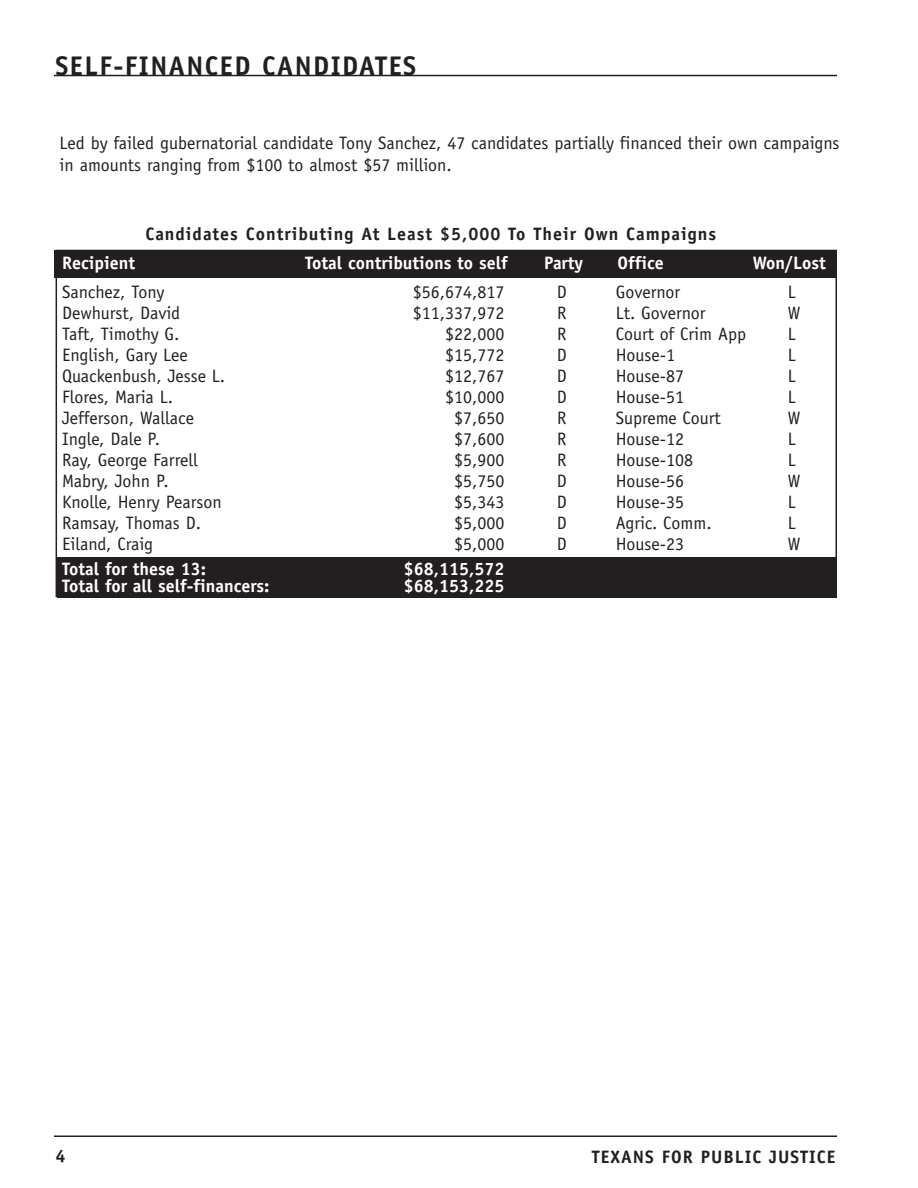
<style>
.page{position:relative;width:918px;height:1188px;background:#fff}
.page>*{position:absolute;margin:0;border:0;box-sizing:border-box;transform-origin:0 0}
.t1{font:700 27px "Officina Sans";letter-spacing:.055em;color:#231f20}
.t2{font:18px/21.6px "Officina Sans";color:#231f20}
.t3{font:700 18px "Officina Sans";color:#fff}
.t4{font:700 18px "Officina Sans";letter-spacing:.055em;color:#231f20}
</style>
<div class="page">
<hr style="left:54px;top:1136px;width:783px;height:1px;background:#231f20">
<hr style="left:54px;top:75px;width:783px;height:1px;background:#231f20">
<div style="left:57px;top:557px;width:780px;height:41px;background:#231f20"></div>
<div style="left:54px;top:250px;width:783px;height:28px;background:#231f20"></div>
<h1 class="t1" style="left:56px;top:55px;width:362px">SELF-FINANCED CANDIDATES</h1>
<p class="t2" style="left:60px;top:134px;width:782px">Led by failed gubernatorial candidate Tony Sanchez, 47 candidates partially financed their own campaigns in amounts ranging from $100 to almost $57 million.</p>
<p class="t4" style="left:145px;top:227px;width:572px">Candidates Contributing At Least $5,000 To Their Own Campaigns</p>
<p class="t3" style="left:62px;top:256px;width:74px">Recipient</p>
<p class="t3" style="left:305px;top:256px;width:204px">Total contributions to self</p>
<p class="t3" style="left:544px;top:256px;width:40px">Party</p>
<p class="t3" style="left:617px;top:256px;width:48px">Office</p>
<p class="t3" style="left:753px;top:256px;width:74px">Won/Lost</p>
<p class="t2" style="left:62px;top:283px;width:104px">Sanchez, Tony</p>
<p class="t2" style="left:413px;top:283px;width:93px">$56,674,817</p>
<p class="t2" style="left:557px;top:283px;width:12px">D</p>
<p class="t2" style="left:616px;top:283px;width:66px">Governor</p>
<p class="t2" style="left:788px;top:283px;width:9px">L</p>
<p class="t2" style="left:62px;top:304px;width:119px">Dewhurst, David</p>
<p class="t2" style="left:413px;top:304px;width:93px">$11,337,972</p>
<p class="t2" style="left:557px;top:304px;width:11px">R</p>
<p class="t2" style="left:616px;top:304px;width:91px">Lt. Governor</p>
<p class="t2" style="left:788px;top:304px;width:14px">W</p>
<p class="t2" style="left:62px;top:325px;width:119px">Taft, Timothy G.</p>
<p class="t2" style="left:445px;top:325px;width:61px">$22,000</p>
<p class="t2" style="left:557px;top:325px;width:11px">R</p>
<p class="t2" style="left:616px;top:325px;width:132px">Court of Crim App</p>
<p class="t2" style="left:788px;top:325px;width:9px">L</p>
<p class="t2" style="left:62px;top:346px;width:127px">English, Gary Lee</p>
<p class="t2" style="left:445px;top:346px;width:61px">$15,772</p>
<p class="t2" style="left:557px;top:346px;width:12px">D</p>
<p class="t2" style="left:616px;top:346px;width:61px">House-1</p>
<p class="t2" style="left:788px;top:346px;width:9px">L</p>
<p class="t2" style="left:62px;top:367px;width:165px">Quackenbush, Jesse L.</p>
<p class="t2" style="left:445px;top:367px;width:61px">$12,767</p>
<p class="t2" style="left:557px;top:367px;width:12px">D</p>
<p class="t2" style="left:616px;top:367px;width:70px">House-87</p>
<p class="t2" style="left:788px;top:367px;width:9px">L</p>
<p class="t2" style="left:62px;top:388px;width:112px">Flores, Maria L.</p>
<p class="t2" style="left:445px;top:388px;width:61px">$10,000</p>
<p class="t2" style="left:557px;top:388px;width:12px">D</p>
<p class="t2" style="left:616px;top:388px;width:70px">House-51</p>
<p class="t2" style="left:788px;top:388px;width:9px">L</p>
<p class="t2" style="left:62px;top:409px;width:133px">Jefferson, Wallace</p>
<p class="t2" style="left:454px;top:409px;width:52px">$7,650</p>
<p class="t2" style="left:557px;top:409px;width:11px">R</p>
<p class="t2" style="left:616px;top:409px;width:107px">Supreme Court</p>
<p class="t2" style="left:788px;top:409px;width:14px">W</p>
<p class="t2" style="left:62px;top:430px;width:100px">Ingle, Dale P.</p>
<p class="t2" style="left:454px;top:430px;width:52px">$7,600</p>
<p class="t2" style="left:557px;top:430px;width:11px">R</p>
<p class="t2" style="left:616px;top:430px;width:70px">House-12</p>
<p class="t2" style="left:788px;top:430px;width:9px">L</p>
<p class="t2" style="left:62px;top:451px;width:137px">Ray, George Farrell</p>
<p class="t2" style="left:454px;top:451px;width:52px">$5,900</p>
<p class="t2" style="left:557px;top:451px;width:11px">R</p>
<p class="t2" style="left:616px;top:451px;width:79px">House-108</p>
<p class="t2" style="left:788px;top:451px;width:9px">L</p>
<p class="t2" style="left:62px;top:472px;width:108px">Mabry, John P.</p>
<p class="t2" style="left:454px;top:472px;width:52px">$5,750</p>
<p class="t2" style="left:557px;top:472px;width:12px">D</p>
<p class="t2" style="left:616px;top:472px;width:70px">House-56</p>
<p class="t2" style="left:788px;top:472px;width:14px">W</p>
<p class="t2" style="left:62px;top:493px;width:161px">Knolle, Henry Pearson</p>
<p class="t2" style="left:454px;top:493px;width:52px">$5,343</p>
<p class="t2" style="left:557px;top:493px;width:12px">D</p>
<p class="t2" style="left:616px;top:493px;width:70px">House-35</p>
<p class="t2" style="left:788px;top:493px;width:9px">L</p>
<p class="t2" style="left:62px;top:514px;width:140px">Ramsay, Thomas D.</p>
<p class="t2" style="left:454px;top:514px;width:52px">$5,000</p>
<p class="t2" style="left:557px;top:514px;width:12px">D</p>
<p class="t2" style="left:616px;top:514px;width:98px">Agric. Comm.</p>
<p class="t2" style="left:788px;top:514px;width:9px">L</p>
<p class="t2" style="left:62px;top:535px;width:92px">Eiland, Craig</p>
<p class="t2" style="left:454px;top:535px;width:52px">$5,000</p>
<p class="t2" style="left:557px;top:535px;width:12px">D</p>
<p class="t2" style="left:616px;top:535px;width:70px">House-23</p>
<p class="t2" style="left:788px;top:535px;width:14px">W</p>
<p class="t3" style="left:62px;top:562px;width:145px">Total for these 13:</p>
<p class="t3" style="left:404px;top:562px;width:102px">$68,115,572</p>
<p class="t3" style="left:62px;top:579px;width:209px">Total for all self-financers:</p>
<p class="t3" style="left:404px;top:579px;width:102px">$68,153,225</p>
<p class="t4" style="left:56px;top:1149px;width:12px">4</p>
<p class="t4" style="left:592px;top:1150px;width:245px">TEXANS FOR PUBLIC JUSTICE</p>
</div>
